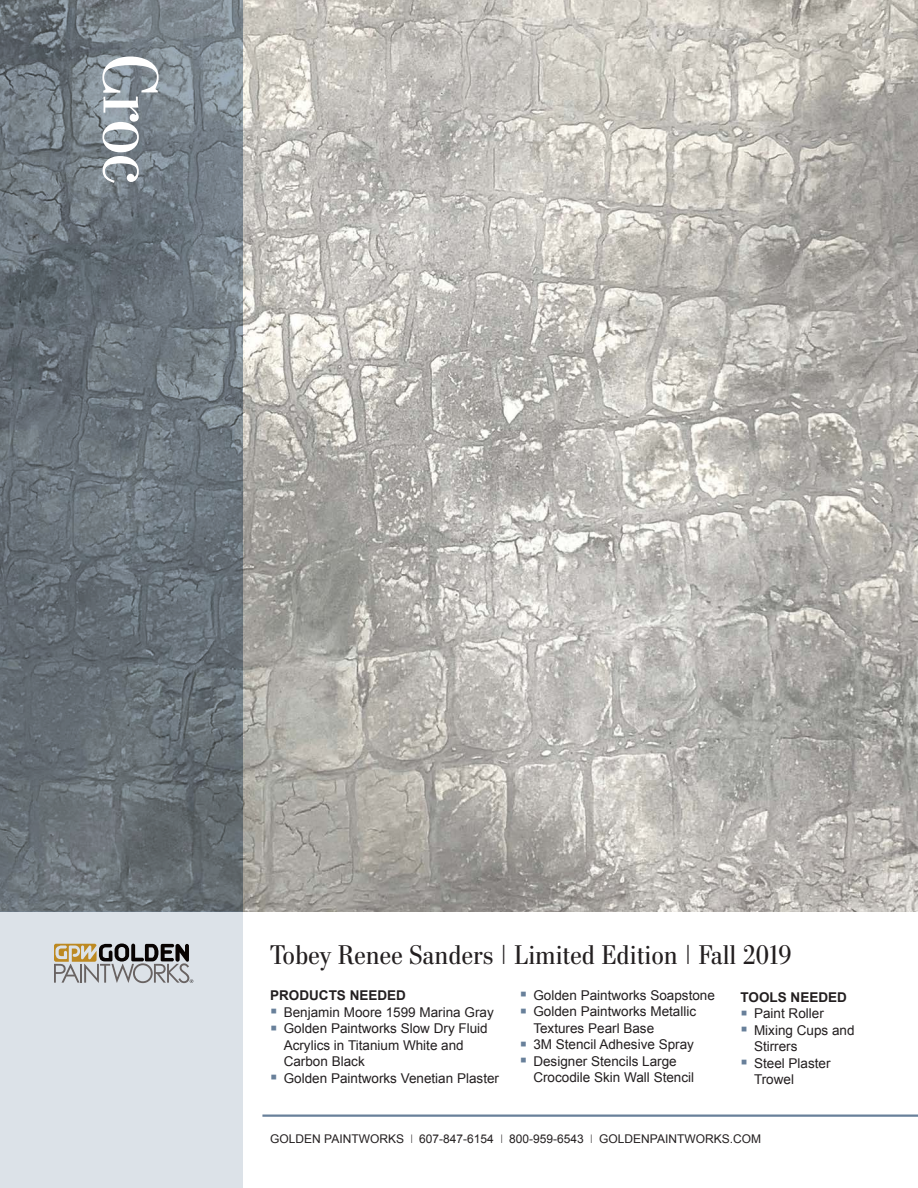
<style>
.page{position:relative;width:918px;height:1188px;background:#fff}
.page>*{position:absolute;margin:0;border:0;box-sizing:border-box;transform-origin:0 0}
.t1{font:78px "Stilson";color:#fff}
.t2{font:27px "Stilson";letter-spacing:.02em;color:#231f20}
.t3{font:13.5px/16.5px "Arial";color:#231f20}
.t4{font:700 13.5px "Arial";color:#231f20}
.t5{font:12px "Arial";color:#231f20}
.s1{font-size:21px;color:#68809a}
.s2{font-family:"Stilson"}
</style>
<div class="page">
<img style="left:243px;top:0;width:675px;height:911px">
<svg style="left:0;top:0;width:243px;height:911px;background:#6c767d"></svg>
<div style="left:0;top:911px;width:243px;height:277px;background:#dce2e8"></div>
<hr style="left:262px;top:1115px;width:656px;height:2px;background:#68809a">
<svg style="left:54px;top:943px;width:139px;height:40px"></svg>
<p class="t1" style="left:176px;top:54px;width:131px;rotate:90deg">Croc</p>
<p class="t2" style="left:270px;top:939px;width:523px">Tobey Renee Sanders | Limited Edition | Fall 2019</p>
<p class="t4" style="left:270px;top:987px;width:137px">PRODUCTS NEEDED</p>
<p class="t3" style="left:270px;top:1004px;width:225px"><span class="s1">▪</span> Benjamin Moore 1599 Marina Gray</p>
<p class="t3" style="left:284px;top:1021px;width:206px;text-indent:-14px"><span class="s1">▪</span> Golden Paintworks Slow Dry Fluid<br>Acrylics in Titanium White and<br>Carbon Black</p>
<p class="t3" style="left:270px;top:1070px;width:230px"><span class="s1">▪</span> Golden Paintworks Venetian Plaster</p>
<p class="t3" style="left:520px;top:987px;width:197px"><span class="s1">▪</span> Golden Paintworks Soapstone</p>
<p class="t3" style="left:533px;top:1004px;width:164px;text-indent:-14px"><span class="s1">▪</span> Golden Paintworks Metallic<br>Textures Pearl Base</p>
<p class="t3" style="left:520px;top:1037px;width:176px"><span class="s1">▪</span> 3M Stencil Adhesive Spray</p>
<p class="t3" style="left:533px;top:1053px;width:162px;text-indent:-14px"><span class="s1">▪</span> Designer Stencils Large<br>Crocodile Skin Wall Stencil</p>
<p class="t4" style="left:741px;top:988px;width:108px">TOOLS NEEDED</p>
<p class="t3" style="left:741px;top:1005px;width:85px"><span class="s1">▪</span> Paint Roller</p>
<p class="t3" style="left:754px;top:1022px;width:102px;text-indent:-14px"><span class="s1">▪</span> Mixing Cups and<br>Stirrers</p>
<p class="t3" style="left:754px;top:1055px;width:78px;text-indent:-14px"><span class="s1">▪</span> Steel Plaster<br>Trowel</p>
<p class="t5" style="left:270px;top:1131px;width:492px">GOLDEN PAINTWORKS <span class="s2">|</span> 607-847-6154 <span class="s2">|</span> 800-959-6543 <span class="s2">|</span> GOLDENPAINTWORKS.COM</p>
</div>
